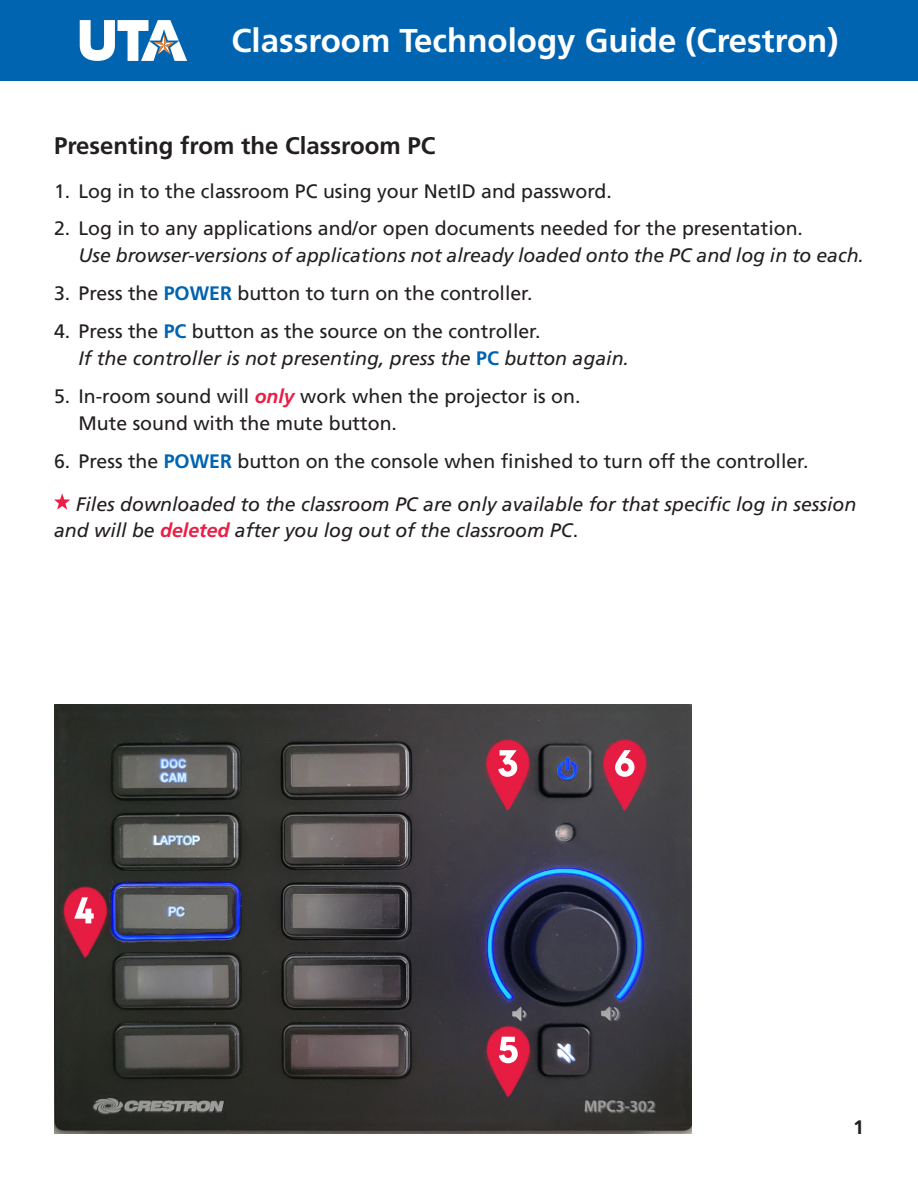
<style>
.page{position:relative;width:918px;height:1188px;background:#fff}
.page>*{position:absolute;margin:0;border:0;box-sizing:border-box;transform-origin:0 0}
.t1{font:33px "Frutiger LT 65 Bd";color:#fff}
.t2{font:24px "Frutiger LT 65 Bd";color:#231f20}
.P_Body{font:19.5px/27px "Frutiger LT 56 It";color:#231f20}
.t3{font:19.5px/27px "Frutiger LT 55 Rm";color:#231f20}
.t4{font:19.5px "Frutiger LT 65 Bd";color:#231f20}
.s1{font-family:"Frutiger LT 55 Rm"}
.s2{font-family:"Frutiger LT 65 Bd";color:#0064b1}
.s3{font-family:"Frutiger LT 66 Bd It";color:#eb1e45}
</style>
<div class="page">
<div style="left:0;top:0;width:918px;height:81px;background:#0064b1"></div>
<svg style="left:54px;top:493px;width:16px;height:17px"></svg>
<img style="left:54px;top:704px;width:638px;height:430px">
<img style="left:54px;top:874px;width:75px;height:85px">
<svg style="left:74px;top:897px;width:20px;height:26px"></svg>
<img style="left:468px;top:1013px;width:84px;height:85px">
<svg style="left:499px;top:1037px;width:19px;height:26px"></svg>
<img style="left:584px;top:727px;width:85px;height:85px">
<svg style="left:615px;top:750px;width:20px;height:27px"></svg>
<img style="left:467px;top:727px;width:85px;height:85px">
<svg style="left:498px;top:750px;width:19px;height:27px"></svg>
<svg style="left:80px;top:20px;width:107px;height:41px"></svg>
<h1 class="t1" style="left:231px;top:21px;width:608px">Classroom Technology Guide (Crestron)</h1>
<h2 class="t2" style="left:54px;top:132px;width:383px">Presenting from the Classroom PC</h2>
<p class="t3" style="left:54px;top:177px;width:559px">1. Log in to the classroom PC using your NetID and password.</p>
<p class="P_Body" style="left:79px;top:215px;width:787px;text-indent:-25px"><span class="s1">2. Log in to any applications and/or open documents needed for the presentation.<br></span>Use browser-versions of applications not already loaded onto the PC and log in to each.</p>
<p class="t3" style="left:54px;top:280px;width:480px">3. Press the <span class="s2">POWER</span> button to turn on the controller.</p>
<p class="P_Body" style="left:79px;top:318px;width:552px;text-indent:-25px"><span class="s1">4. Press the</span> <span class="s2">PC</span> <span class="s1">button as the source on the controller.<br></span>If the controller is not presenting, press the <span class="s2">PC</span> button again.</p>
<p class="t3" style="left:79px;top:383px;width:504px;text-indent:-25px">5. In-room sound will <span class="s3">only</span> work when the projector is on.<br>Mute sound with the mute button.</p>
<p class="t3" style="left:54px;top:447px;width:756px">6. Press the <span class="s2">POWER</span> button on the console when finished to turn off the controller.</p>
<p class="P_Body" style="left:54px;top:492px;width:804px;line-height:26.1px;text-indent:22px">Files downloaded to the classroom PC are only available for that specific log in session and will be <span class="s3">deleted</span> after you log out of the classroom PC<span class="s1">.</span></p>
<p class="t4" style="left:853px;top:1116px;width:12px">1</p>
</div>
